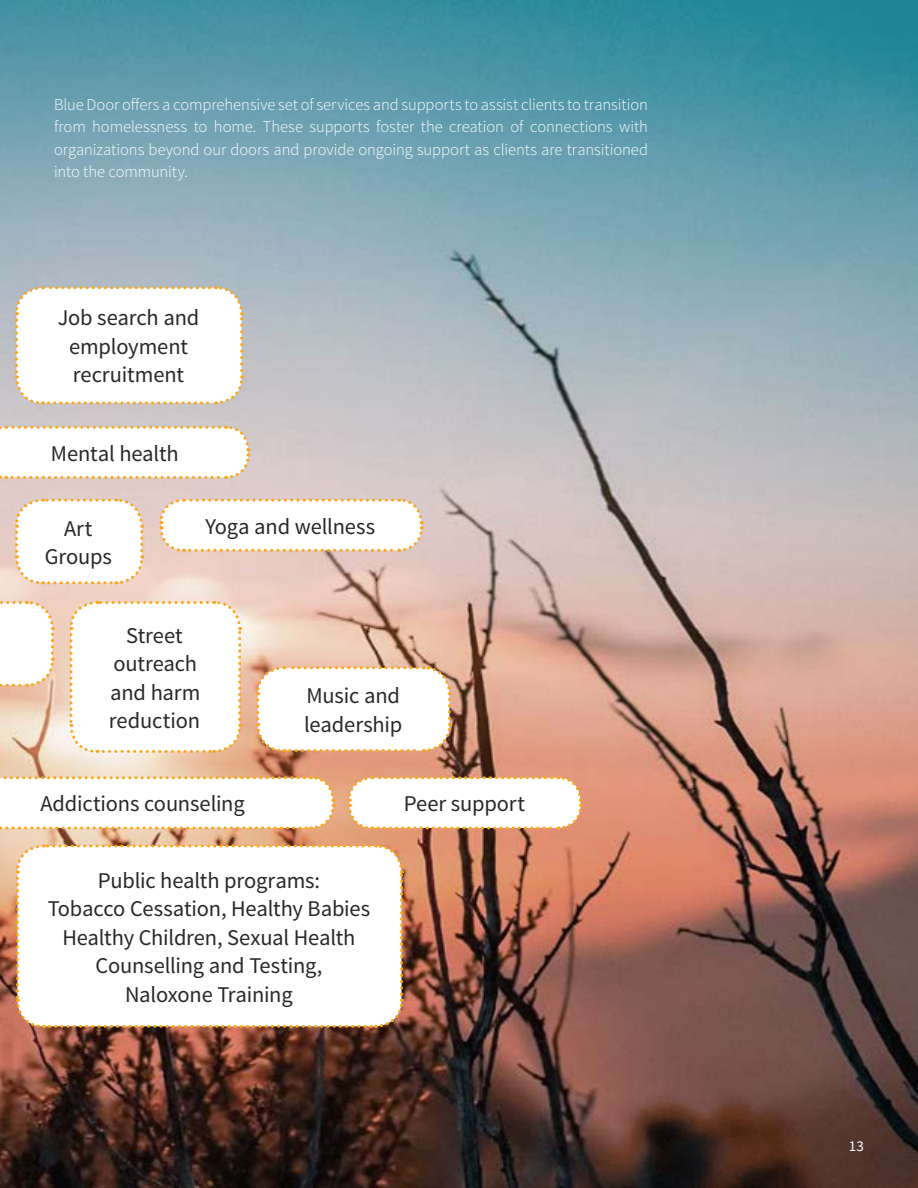
<style>
.page{position:relative;width:918px;height:1188px;background:#fff}
.page>*{position:absolute;margin:0;border:0;box-sizing:border-box;transform-origin:0 0}
.Subhead_2{font:22.5px/28.5px "Source Sans Pro";letter-spacing:-.005em;color:#292829;text-align:center}
.Body_-_Source_Sans_L{font:300 16.5px/22.5px "Source Sans Pro";letter-spacing:-.005em;color:#fff;text-align:justify}
.Body_-_Source_Sans_L-2{font:15px "Source Sans Pro";color:#fff}
</style>
<div class="page">
<img style="left:0;top:0;width:918px;height:1188px">
<svg style="left:14px;top:843px;width:391px;height:186px"></svg>
<svg style="left:13px;top:285px;width:232px;height:121px"></svg>
<svg style="left:0;top:424px;width:251px;height:57px"></svg>
<svg style="left:0;top:775px;width:336px;height:56px"></svg>
<svg style="left:0;top:599px;width:56px;height:89px"></svg>
<svg style="left:13px;top:497px;width:132px;height:89px"></svg>
<svg style="left:346px;top:775px;width:238px;height:56px"></svg>
<svg style="left:158px;top:497px;width:266px;height:57px"></svg>
<svg style="left:255px;top:665px;width:198px;height:89px"></svg>
<svg style="left:68px;top:599px;width:175px;height:156px"></svg>
<p class="Body_-_Source_Sans_L" style="left:54px;top:93px;width:596px">Blue Door offers a comprehensive set of services and supports to assist clients to transition from homelessness to home. These supports foster the creation of connections with organizations beyond our doors and provide ongoing support as clients are transitioned into the community.</p>
<p class="Subhead_2" style="left:58px;top:304px;width:143px">Job search and employment recruitment</p>
<p class="Subhead_2" style="left:51px;top:439px;width:129px">Mental health</p>
<p class="Subhead_2" style="left:45px;top:514px;width:69px">Art<br>Groups</p>
<p class="Subhead_2" style="left:206px;top:512px;width:171px">Yoga and wellness</p>
<p class="Subhead_2" style="left:109px;top:621px;width:93px">Street outreach and harm reduction</p>
<p class="Subhead_2" style="left:41px;top:790px;width:206px">Addictions counseling</p>
<p class="Subhead_2" style="left:304px;top:682px;width:100px;text-align:left">Music and leadership</p>
<p class="Subhead_2" style="left:404px;top:790px;width:123px">Peer support</p>
<p class="Subhead_2" style="left:48px;top:866px;width:324px">Public health programs:<br>Tobacco Cessation, Healthy Babies<br>Healthy Children, Sexual Health<br>Counselling and Testing,<br>Naloxone Training</p>
<p class="Body_-_Source_Sans_L-2" style="left:849px;top:1136px;width:17px">13</p>
</div>
